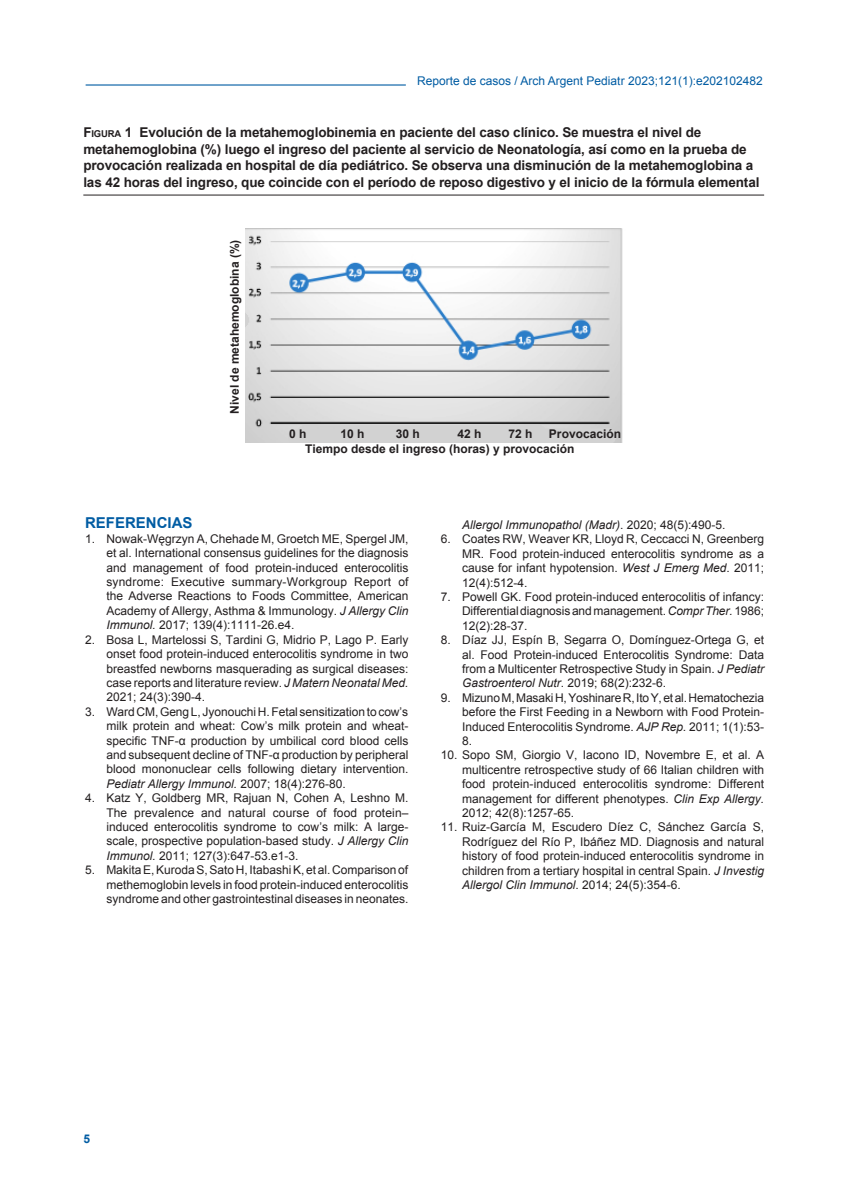
<style>
.page{position:relative;width:851px;height:1191px;background:#fff}
.page>*{position:absolute;margin:0;border:0;box-sizing:border-box;transform-origin:0 0}
._5_Sub__x10B_May{font:700 15px "Arial";color:#015ca3}
._9_Cuadros_Títulos_x{font:700 13.5px/16.5px "Arial";letter-spacing:-.01em;color:#231f20}
._8_Bibliografía_x8{font:12px/14.4px "Arial";color:#231f20;text-align:justify}
._9_Cuadros_textos_x8{font:700 12px "Arial";color:#231f20}
.t1{font:12px "Arial";color:#015ca3}
._8_Bibliografía_x8-2{font:italic 12px "Arial";color:#231f20}
.t2{font:700 12px "Arial";color:#015ca3}
.s1{font-style:inherit}
.s2{font-size:9.45px}
.s3{font-style:italic}
.s4{font-style:normal}
</style>
<div class="page">
<hr style="left:86px;top:84px;width:320px;height:2px;background:#015ca3">
<hr style="left:83px;top:195px;width:681px;height:1px;background:#231f20">
<img style="left:245px;top:229px;width:378px;height:213px">
<p class="t1" style="left:417px;top:73px;width:347px">Reporte de casos / Arch Argent Pediatr 202<span class="s1">3</span>;<span class="s1">121(1):</span>e202102482</p>
<p class="_9_Cuadros_Títulos_x" style="left:83px;top:125px;width:677px"><span class="s1">F</span><span class="s2">IGURA</span> <span class="s1">1</span> Evolución de la metahemoglobinemia en paciente del caso clínico. Se muestra el nivel de metahemoglobina (%) luego el ingreso del paciente al servicio de Neonatología, así como en la prueba de provocación realizada en hospital de día pediátrico. Se observa una disminución de la metahemoglobina a las 42 horas del ingreso, que coincide con el período de reposo digestivo y el inicio de la fórmula elemental</p>
<p class="_9_Cuadros_textos_x8" style="left:227px;top:413px;width:176px;rotate:-90deg">Nivel de metahemoglobina (%)</p>
<p class="_9_Cuadros_textos_x8" style="left:289px;top:426px;width:19px">0 h</p>
<p class="_9_Cuadros_textos_x8" style="left:340px;top:426px;width:26px">10 h</p>
<p class="_9_Cuadros_textos_x8" style="left:396px;top:426px;width:26px">30 h</p>
<p class="_9_Cuadros_textos_x8" style="left:457px;top:426px;width:26px">42 h</p>
<p class="_9_Cuadros_textos_x8" style="left:508px;top:426px;width:26px">72 h</p>
<p class="_9_Cuadros_textos_x8" style="left:549px;top:426px;width:74px">Provocación</p>
<p class="_9_Cuadros_textos_x8" style="left:305px;top:441px;width:271px">Tiempo desde el ingreso (horas) y provocación</p>
<p class="_5_Sub__x10B_May" style="left:85px;top:513px;width:109px">REFERENCIAS</p>
<p class="_8_Bibliografía_x8" style="left:106px;top:531px;width:304px;text-indent:-21px">1. Nowak-Węgrzyn A, Chehade M, Groetch ME, Spergel JM, et al. International consensus guidelines for the diagnosis and management of food protein-induced enterocolitis syndrome: Executive summary-Workgroup Report of the Adverse Reactions to Foods Committee, American Academy of Allergy, Asthma &amp; Immunology. <span class="s3">J Allergy Clin Immunol.</span> 2017; 139(4):1111-26.e4.</p>
<p class="_8_Bibliografía_x8" style="left:106px;top:632px;width:303px;text-indent:-21px">2. Bosa L, Martelossi S, Tardini G, Midrio P, Lago P. Early onset food protein-induced enterocolitis syndrome in two breastfed newborns masquerading as surgical diseases: case reports and literature review. <span class="s3">J Matern Neonatal Med.<br></span>2021; 24(3):390-4.</p>
<p class="_8_Bibliografía_x8" style="left:106px;top:704px;width:303px;text-indent:-21px">3. Ward CM, Geng L, Jyonouchi H. Fetal sensitization to cow’s milk protein and wheat: Cow’s milk protein and wheat&shy;specific TNF-α production by umbilical cord blood cells and subsequent decline of TNF-α production by peripheral blood mononuclear cells following dietary intervention.<br><span class="s3">Pediatr Allergy Immunol.</span> 2007; 18(4):276-80.</p>
<p class="_8_Bibliografía_x8" style="left:106px;top:791px;width:303px;text-indent:-21px">4. Katz Y, Goldberg MR, Rajuan N, Cohen A, Leshno M.<br>The prevalence and natural course of food protein– induced enterocolitis syndrome to cow’s milk: A large&shy;scale, prospective population-based study. <span class="s3">J Allergy Clin Immunol.</span> 2011; 127(3):647-53.e1-3.</p>
<p class="_8_Bibliografía_x8" style="left:106px;top:863px;width:303px;text-indent:-21px">5. Makita E, Kuroda S, Sato H, Itabashi K, et al. Comparison of methemoglobin levels in food protein-induced enterocolitis syndrome and other gastrointestinal diseases in neonates.</p>
<p class="_8_Bibliografía_x8-2" style="left:462px;top:517px;width:265px">Allergol Immunopathol (Madr)<span class="s4">. 2020; 48(5):490-5.</span></p>
<p class="_8_Bibliografía_x8" style="left:462px;top:532px;width:303px;text-indent:-21px">6. Coates RW, Weaver KR, Lloyd R, Ceccacci N, Greenberg MR. Food protein-induced enterocolitis syndrome as a cause for infant hypotension. <span class="s3">West J Emerg Med</span>. 2011; 12(4):512-4.</p>
<p class="_8_Bibliografía_x8" style="left:462px;top:589px;width:303px;text-indent:-21px">7. Powell GK. Food protein-induced enterocolitis of infancy:<br>Differential diagnosis and management. <span class="s3">Compr Ther.</span> 1986; 12(2):28-37.</p>
<p class="_8_Bibliografía_x8" style="left:462px;top:633px;width:303px;text-indent:-21px">8. Díaz JJ, Espín B, Segarra O, Domínguez-Ortega G, et al. Food Protein-induced Enterocolitis Syndrome: Data from a Multicenter Retrospective Study in Spain. <span class="s3">J Pediatr Gastroenterol Nutr</span>. 2019; 68(2):232-6.</p>
<p class="_8_Bibliografía_x8" style="left:462px;top:690px;width:303px;text-indent:-21px">9. Mizuno M, Masaki H, Yoshinare R, Ito Y, et al. Hematochezia before the First Feeding in a Newborn with Food Protein-Induced Enterocolitis Syndrome. <span class="s3">AJP Rep.</span> 2011; 1(1):53- 8.</p>
<p class="_8_Bibliografía_x8" style="left:462px;top:748px;width:303px;text-indent:-21px">10. Sopo SM, Giorgio V, Iacono ID, Novembre E, et al. A multicentre retrospective study of 66 Italian children with food protein-induced enterocolitis syndrome: Different management for different phenotypes. <span class="s3">Clin Exp Allergy.<br></span>2012; 42(8):1257-65.</p>
<p class="_8_Bibliografía_x8" style="left:462px;top:820px;width:303px;text-indent:-21px">11. Ruiz-García M, Escudero Díez C, Sánchez García S, Rodríguez del Río P, Ibáñez MD. Diagnosis and natural history of food protein-induced enterocolitis syndrome in children from a tertiary hospital in central Spain. <span class="s3">J Investig Allergol Clin Immunol</span>. 2014; 24(5):354-6.</p>
<p class="t2" style="left:83px;top:1130px;width:8px">5</p>
</div>
